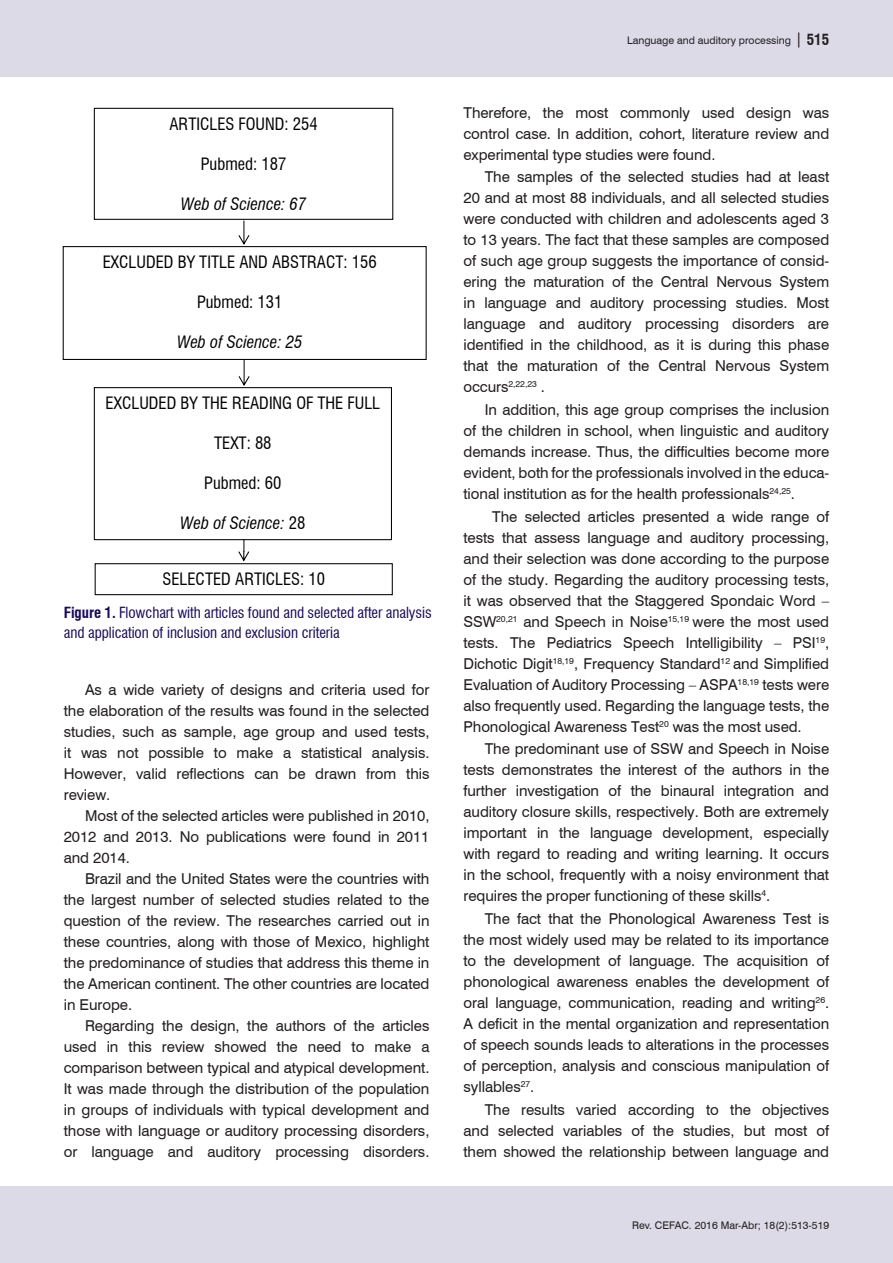
<style>
.page{position:relative;width:893px;height:1263px;background:#fff}
.page>*{position:absolute;margin:0;border:0;box-sizing:border-box;transform-origin:0 0}
.t1{font:16.65px "Swis 721 Cn BT";color:#000}
.t2{font:italic 16.65px "Swis 721 Cn BT";color:#000}
.Corpo_do_texto_INGL{font:15px/21px "Swiss 721 BT";letter-spacing:-.005em;color:#231f20;text-align:justify}
.Titulo_tabelas_e_gr{font:condensed 15px/19.5px "Swiss 721 BT";letter-spacing:-.005em;color:#18085f}
.Legenda_b_direito-i{font:10.5px "Swiss 721 BT";color:#231f20}
.Cabeço_título_direi{font:10.5px "Swiss 721 BT";color:#231f20}
.s1{font-style:normal}
.s2{font-weight:700}
.s3{font-size:15px}
.s4{font-weight:700;font-stretch:condensed;font-size:15px}
</style>
<div class="page">
<div style="left:0;top:1186px;width:893px;height:77px;background:#dcdae7"></div>
<div style="left:0;top:0;width:893px;height:77px;background:#dcdae7"></div>
<div style="left:94px;top:108px;width:299px;height:112px;border:1px solid #000"></div>
<svg style="left:239px;top:360px;width:10px;height:26px"></svg>
<div style="left:94px;top:387px;width:298px;height:153px;border:1px solid #000"></div>
<svg style="left:238px;top:540px;width:11px;height:21px"></svg>
<div style="left:95px;top:563px;width:298px;height:32px;border:1px solid #000"></div>
<svg style="left:239px;top:221px;width:10px;height:24px"></svg>
<div style="left:63px;top:246px;width:364px;height:114px;border:1px solid #000"></div>
<p class="t1" style="left:169px;top:114px;width:150px">ARTICLES FOUND: 254</p>
<p class="t1" style="left:201px;top:154px;width:87px">Pubmed: 187</p>
<p class="t2" style="left:181px;top:194px;width:127px">Web of Science: 67</p>
<p class="t1" style="left:103px;top:252px;width:275px">EXCLUDED BY TITLE AND ABSTRACT: 156</p>
<p class="t1" style="left:197px;top:292px;width:87px">Pubmed: 131</p>
<p class="t2" style="left:177px;top:332px;width:127px">Web of Science: 25</p>
<p class="t1" style="left:106px;top:393px;width:276px">EXCLUDED BY THE READING OF THE FULL</p>
<p class="t1" style="left:214px;top:433px;width:59px">TEXT: 88</p>
<p class="t1" style="left:204px;top:473px;width:79px">Pubmed: 60</p>
<p class="t2" style="left:180px;top:513px;width:127px">Web of Science: <span class="s1">28</span></p>
<p class="t1" style="left:162px;top:569px;width:164px">SELECTED ARTICLES: 10</p>
<p class="Titulo_tabelas_e_gr" style="left:64px;top:603px;width:369px"><span class="s2">Figure 1.</span> Flowchart with articles found and selected after analysis and application of inclusion and exclusion criteria</p>
<p class="Corpo_do_texto_INGL" style="left:64px;top:678px;width:367px;text-indent:21px">As a wide variety of designs and criteria used for the elaboration of the results was found in the selected studies, such as sample, age group and used tests, it was not possible to make a statistical analysis.<br>However, valid reflections can be drawn from this review.</p>
<p class="Corpo_do_texto_INGL" style="left:64px;top:804px;width:367px;text-indent:21px">Most of the selected articles were published in 2010, 2012 and 2013. No publications were found in 2011 and 2014.</p>
<p class="Corpo_do_texto_INGL" style="left:64px;top:867px;width:367px;text-indent:21px">Brazil and the United States were the countries with the largest number of selected studies related to the question of the review. The researches carried out in these countries, along with those of Mexico, highlight the predominance of studies that address this theme in the American continent. The other countries are located in Europe.</p>
<p class="Corpo_do_texto_INGL" style="left:64px;top:1014px;width:367px;text-indent:21px">Regarding the design, the authors of the articles used in this review showed the need to make a comparison between typical and atypical development.<br>It was made through the distribution of the population in groups of individuals with typical development and those with language or auditory processing disorders, or language and auditory processing disorders.</p>
<p class="Cabeço_título_direi" style="left:627px;top:33px;width:204px">Language and auditory processing <span class="s3">|</span> <span class="s4">515</span></p>
<p class="Corpo_do_texto_INGL" style="left:463px;top:101px;width:367px">Therefore, the most commonly used design was control case. In addition, cohort, literature review and experimental type studies were found.</p>
<p class="Corpo_do_texto_INGL" style="left:463px;top:166px;width:367px;text-indent:21px">The samples of the selected studies had at least 20 and at most 88 individuals, and all selected studies were conducted with children and adolescents aged 3 to 13 years. The fact that these samples are composed of such age group suggests the importance of consid&shy;ering the maturation of the Central Nervous System in language and auditory processing studies. Most language and auditory processing disorders are identified in the childhood, as it is during this phase that the maturation of the Central Nervous System occurs<sup>2,22,23</sup> .</p>
<p class="Corpo_do_texto_INGL" style="left:463px;top:399px;width:367px;text-indent:21px">In addition, this age group comprises the inclusion of the children in school, when linguistic and auditory demands increase. Thus, the difficulties become more evident, both for the professionals involved in the educa&shy;tional institution as for the health professionals<sup>24,25</sup>.</p>
<p class="Corpo_do_texto_INGL" style="left:463px;top:505px;width:367px;text-indent:29px">The selected articles presented a wide range of tests that assess language and auditory processing, and their selection was done according to the purpose of the study. Regarding the auditory processing tests, it was observed that the Staggered Spondaic Word – SSW<sup>20,21</sup> and Speech in Noise<sup>15,19</sup> were the most used tests. The Pediatrics Speech Intelligibility – PSI<sup>19</sup>, Dichotic Digit<sup>18,19</sup>, Frequency Standard<sup>12</sup> and Simplified Evaluation of Auditory Processing – ASPA<sup>18,19</sup> tests were also frequently used. Regarding the language tests, the Phonological Awareness Test<sup>20</sup> was the most used.</p>
<p class="Corpo_do_texto_INGL" style="left:463px;top:738px;width:367px;text-indent:21px">The predominant use of SSW and Speech in Noise tests demonstrates the interest of the authors in the further investigation of the binaural integration and auditory closure skills, respectively. Both are extremely important in the language development, especially with regard to reading and writing learning. It occurs in the school, frequently with a noisy environment that requires the proper functioning of these skills<sup>4</sup>.</p>
<p class="Corpo_do_texto_INGL" style="left:463px;top:907px;width:367px;text-indent:21px">The fact that the Phonological Awareness Test is the most widely used may be related to its importance to the development of language. The acquisition of phonological awareness enables the development of oral language, communication, reading and writing<sup>26</sup>.<br>A deficit in the mental organization and representation of speech sounds leads to alterations in the processes of perception, analysis and conscious manipulation of syllables<sup>27</sup>.</p>
<p class="Corpo_do_texto_INGL" style="left:463px;top:1098px;width:367px;text-indent:21px">The results varied according to the objectives and selected variables of the studies, but most of them showed the relationship between language and</p>
<p class="Legenda_b_direito-i" style="left:632px;top:1218px;width:199px">Rev. CEFAC. 2016 Mar-Abr; 18(2):513-519</p>
</div>
